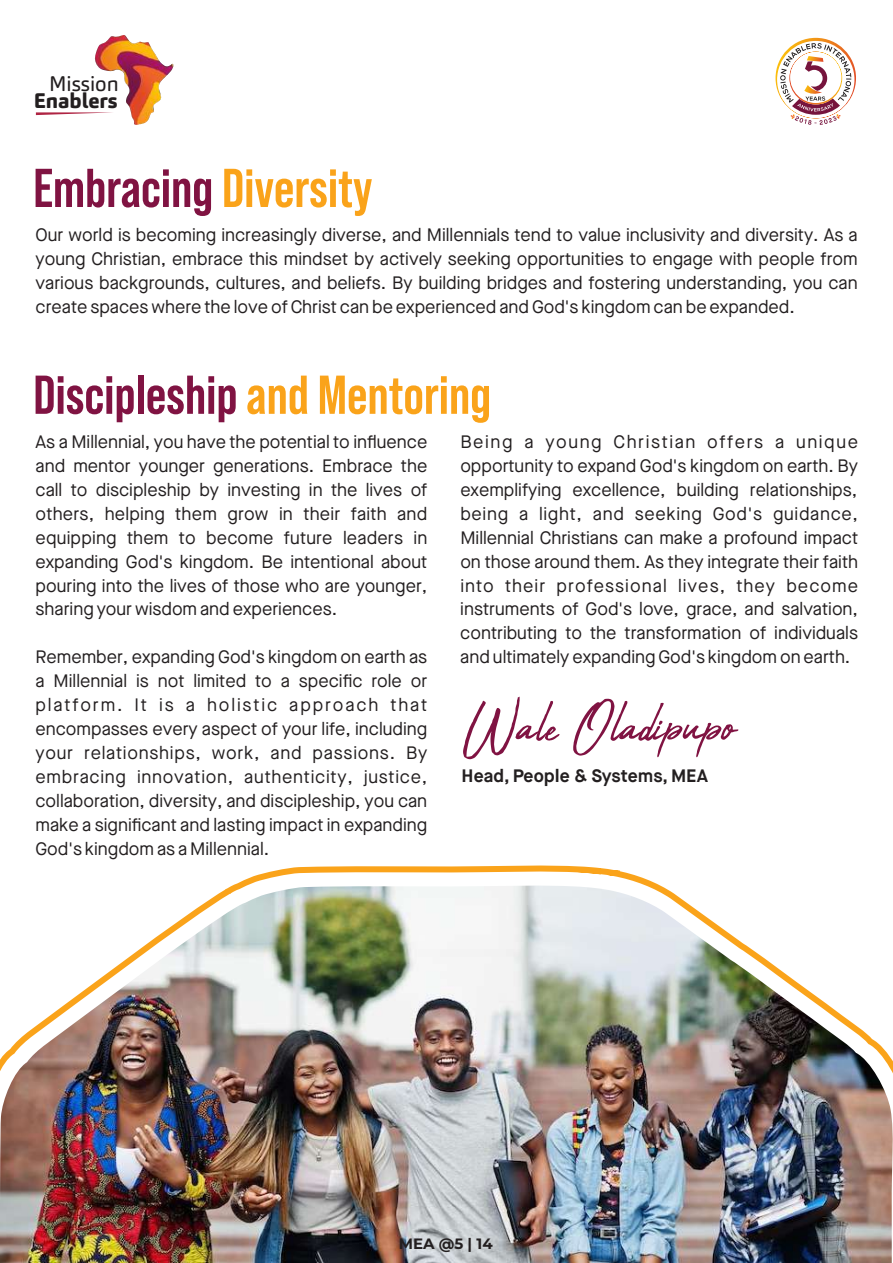
<style>
.page{position:relative;width:893px;height:1263px;background:#fff}
.page>*{position:absolute;margin:0;border:0;box-sizing:border-box;transform-origin:0 0}
.t1{font:71.85px "Abuget";color:#801342}
.t2{font:700 54.6px "Bebas Neue Pro";color:#801342}
.t3{font:800 20.85px "Carnas W03";color:#231f20}
.t4{font:20.85px "Carnas W03";color:#231f20}
.t5{font:18px/23.9px "Maison Neue";color:#231f20;text-align:justify}
.t6{font:700 18px "Maison Neue";color:#231f20}
.t7{font:700 15px "Montserrat";color:#231f20}
.s1{color:#faa31a}
</style>
<div class="page">
<svg style="left:236px;top:865px;width:421px;height:19px"></svg>
<img style="left:0;top:884px;width:893px;height:379px">
<svg style="left:775px;top:38px;width:81px;height:87px"></svg>
<img style="left:94px;top:35px;width:80px;height:90px">
<svg style="left:36px;top:112px;width:78px;height:3px"></svg>
<p class="t4" style="left:49px;top:70px;width:71px">Mission</p>
<p class="t3" style="left:34px;top:87px;width:85px">Enablers</p>
<h2 class="t2" style="left:33px;top:163px;width:341px">Embracing <span class="s1">Diversity</span></h2>
<p class="t5" style="left:36px;top:225px;width:824px">Our world is becoming increasingly diverse, and Millennials tend to value inclusivity and diversity. As a young Christian, embrace this mindset by actively seeking opportunities to engage with people from various backgrounds, cultures, and beliefs. By building bridges and fostering understanding, you can create spaces where the love of Christ can be experienced and God's kingdom can be expanded.</p>
<h2 class="t2" style="left:33px;top:369px;width:459px">Discipleship <span class="s1">and Mentoring</span></h2>
<p class="t5" style="left:36px;top:432px;width:393px">As a Millennial, you have the potential to influence and mentor younger generations. Embrace the call to discipleship by investing in the lives of others, helping them grow in their faith and equipping them to become future leaders in expanding God's kingdom. Be intentional about pouring into the lives of those who are younger, sharing your wisdom and experiences.</p>
<p class="t5" style="left:36px;top:647px;width:393px">Remember, expanding God's kingdom on earth as a Millennial is not limited to a specific role or platform. It is a holistic approach that encompasses every aspect of your life, including your relationships, work, and passions. By embracing innovation, authenticity, justice, collaboration, diversity, and discipleship, you can make a significant and lasting impact in expanding God's kingdom as a Millennial.</p>
<p class="t5" style="left:460px;top:432px;width:399px">Being a young Christian offers a unique opportunity to expand God's kingdom on earth. By exemplifying excellence, building relationships, being a light, and seeking God's guidance, Millennial Christians can make a profound impact on those around them. As they integrate their faith into their professional lives, they become instruments of God's love, grace, and salvation, contributing to the transformation of individuals and ultimately expanding God's kingdom on earth.</p>
<h1 class="t1" style="left:464px;top:701px;width:273px">Wale Oladipupo</h1>
<p class="t6" style="left:462px;top:768px;width:248px">Head, People &amp; Systems, MEA</p>
<p class="t7" style="left:399px;top:1235px;width:95px">MEA @5 | 14</p>
</div>
